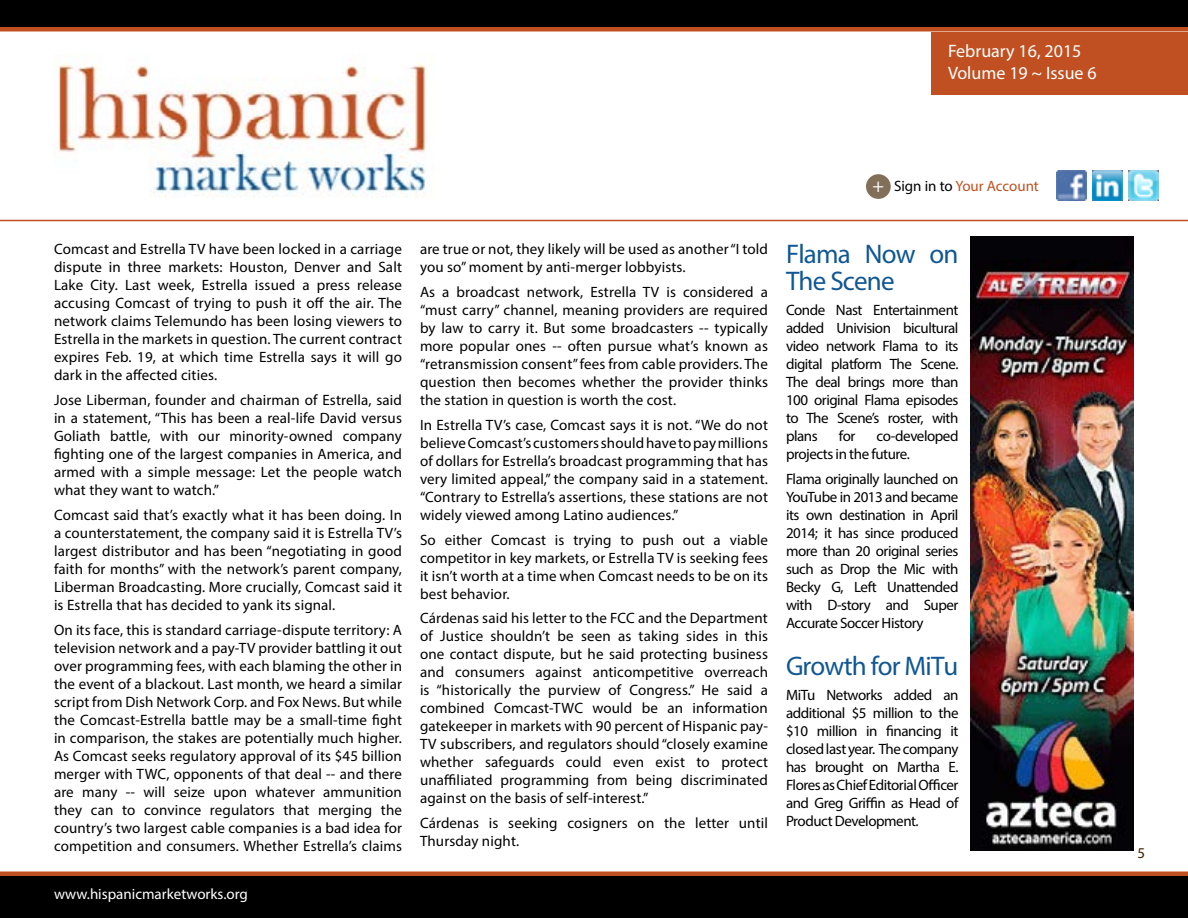
<style>
.page{position:relative;width:1188px;height:918px;background:#fff}
.page>*{position:absolute;margin:0;border:0;box-sizing:border-box;transform-origin:0 0}
.t1{font:27px/27px "Myriad Pro";letter-spacing:-.03em;color:#105794}
.t2{font:18px/21.6px "Myriad Pro";color:#fff}
.t3{font:15px/18px "Myriad Pro";letter-spacing:.01em;color:#000;text-align:justify}
.t4{font:15px/18px "Myriad Pro";letter-spacing:-.03em;color:#000}
.t5{font:15px "Myriad Pro";color:#fff}
.t6{font:15px "Myriad Pro";color:#c05021}
.t7{font:15px "Myriad Pro";color:#3f2100}
.s1{font-size:19.5px;color:#fff}
.s2{color:#000}
</style>
<div class="page">
<div style="left:0;top:874px;width:1188px;height:44px;background:#000"></div>
<hr style="left:0;top:872px;width:1188px;height:4px;background:#c05021">
<div style="left:0;top:27px;width:1188px;height:5px;background:#c05021"></div>
<div style="left:932px;top:32px;width:256px;height:62px;background:#c05021"></div>
<img style="left:1057px;top:170px;width:30px;height:30px">
<img style="left:1129px;top:170px;width:30px;height:30px">
<img style="left:1093px;top:170px;width:30px;height:30px">
<div style="left:866px;top:174px;width:25px;height:25px;background:#826f59;border-radius:50%"></div>
<div style="left:0;top:0;width:1188px;height:27px;background:#000"></div>
<hr style="left:0;top:220px;width:1188px;height:1px;background:#c05021">
<img style="left:54px;top:54px;width:381px;height:144px">
<img style="left:970px;top:236px;width:164px;height:614px">
<p class="t2" style="left:948px;top:40px;width:150px">February 16, 2015<br>Volume 19 ~ Issue 6</p>
<p class="t6" style="left:872px;top:177px;width:168px"><span class="s1">+</span> <span class="s2">Sign in to</span> Your Account</p>
<p class="t3" style="left:54px;top:240px;width:350px">Comcast and Estrella TV have been locked in a carriage dispute in three markets: Houston, Denver and Salt Lake City. Last week, Estrella issued a press release accusing Comcast of trying to push it off the air. The network claims Telemundo has been losing viewers to Estrella in the markets in question. The current contract expires Feb. 19, at which time Estrella says it will go dark in the affected cities.</p>
<p class="t3" style="left:54px;top:391px;width:350px">Jose Liberman, founder and chairman of Estrella, said in a statement, “This has been a real-life David versus Goliath battle, with our minority-owned company fighting one of the largest companies in America, and armed with a simple message: Let the people watch what they want to watch.”</p>
<p class="t3" style="left:54px;top:505px;width:350px">Comcast said that’s exactly what it has been doing. In a counterstatement, the company said it is Estrella TV’s largest distributor and has been “negotiating in good faith for months” with the network’s parent company, Liberman Broadcasting. More crucially, Comcast said it is Estrella that has decided to yank its signal.</p>
<p class="t3" style="left:54px;top:620px;width:350px">On its face, this is standard carriage-dispute territory: A television network and a pay-TV provider battling it out over programming fees, with each blaming the other in the event of a blackout. Last month, we heard a similar script from Dish Network Corp. and Fox News. But while the Comcast-Estrella battle may be a small-time fight in comparison, the stakes are potentially much higher.<br>As Comcast seeks regulatory approval of its $45 billion merger with TWC, opponents of that deal -- and there are many -- will seize upon whatever ammunition they can to convince regulators that merging the country’s two largest cable companies is a bad idea for competition and consumers. Whether Estrella’s claims</p>
<p class="t5" style="left:54px;top:884px;width:195px">www.hispanicmarketworks.org</p>
<p class="t3" style="left:420px;top:240px;width:350px">are true or not, they likely will be used as another “I told you so” moment by anti-merger lobbyists.</p>
<p class="t3" style="left:420px;top:283px;width:350px">As a broadcast network, Estrella TV is considered a “must carry” channel, meaning providers are required by law to carry it. But some broadcasters -- typically more popular ones -- often pursue what’s known as “retransmission consent” fees from cable providers. The question then becomes whether the provider thinks the station in question is worth the cost.</p>
<p class="t3" style="left:420px;top:415px;width:350px">In Estrella TV’s case, Comcast says it is not. “We do not believe Comcast’s customers should have to pay millions of dollars for Estrella’s broadcast programming that has very limited appeal,” the company said in a statement. “Contrary to Estrella’s assertions, these stations are not widely viewed among Latino audiences.”</p>
<p class="t3" style="left:420px;top:530px;width:349px">So either Comcast is trying to push out a viable competitor in key markets, or Estrella TV is seeking fees it isn’t worth at a time when Comcast needs to be on its best behavior.</p>
<p class="t3" style="left:420px;top:609px;width:350px">Cárdenas said his letter to the FCC and the Department of Justice shouldn’t be seen as taking sides in this one contact dispute, but he said protecting business and consumers against anticompetitive overreach is “historically the purview of Congress.” He said a combined Comcast-TWC would be an information gatekeeper in markets with 90 percent of Hispanic pay-TV subscribers, and regulators should “closely examine whether safeguards could even exist to protect unaffiliated programming from being discriminated against on the basis of self-interest.”</p>
<p class="t3" style="left:420px;top:814px;width:350px">Cárdenas is seeking cosigners on the letter until<br>Thursday night.</p>
<h1 class="t1" style="left:786px;top:240px;width:174px">Flama Now on<br>The Scene</h1>
<p class="t3" style="left:786px;top:301px;width:174px">Conde Nast Entertainment added Univision bicultural video network Flama to its digital platform The Scene.<br>The deal brings more than 100 original Flama episodes to The Scene’s roster, with plans</p>
<p class="t3" style="left:839px;top:427px;width:18px">for</p>
<p class="t4" style="left:786px;top:427px;width:174px;text-indent:91px">co-developed projects in the future.</p>
<p class="t3" style="left:786px;top:469px;width:174px">Flama originally launched on YouTube in 2013 and became its own destination in April 2014; it has since produced more than 20 original series such as Drop the Mic with Becky G, Left Unattended with D-story and Super Accurate Soccer History</p>
<h1 class="t1" style="left:786px;top:652px;width:174px">Growth for MiTu</h1>
<p class="t3" style="left:786px;top:685px;width:174px">MiTu Networks added an additional $5 million to the $10 million in financing it closed last year. The company has brought on Martha E.<br>Flores as Chief Editorial Officer and Greg Griffin as Head of Product Development.</p>
<p class="t7" style="left:1137px;top:844px;width:9px">5</p>
</div>
